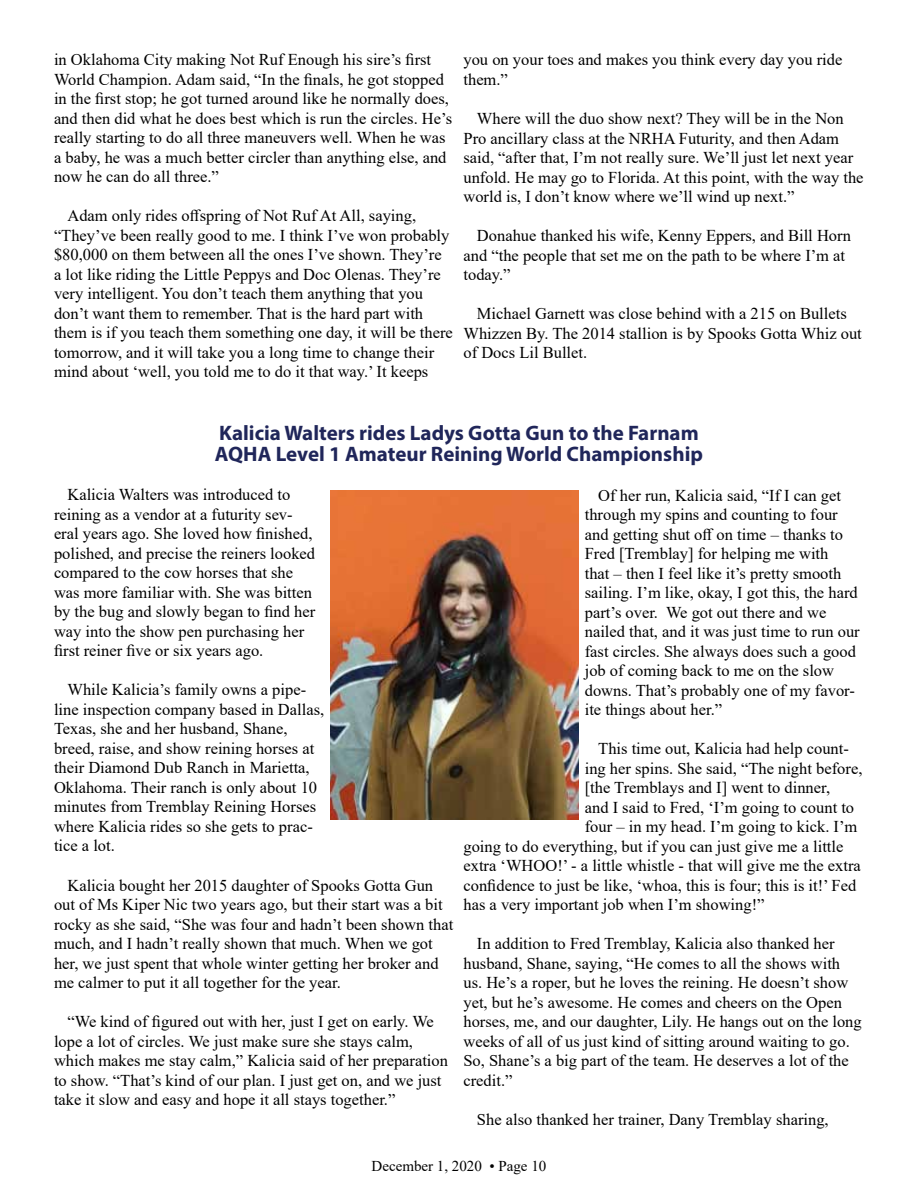
<style>
.page{position:relative;width:918px;height:1188px;background:#fff}
.page>*{position:absolute;margin:0;border:0;box-sizing:border-box;transform-origin:0 0}
.t1{font:700 21px/21px "Myriad Pro";color:#20265a}
.t2{font:16.5px/19.5px "Times New Roman";color:#000}
.t3{font:15px "Times New Roman";color:#000}
</style>
<div class="page">
<img style="left:331px;top:490px;width:247px;height:330px">
<p class="t2" style="left:54px;top:50px;width:400px">in Oklahoma City making Not Ruf Enough his sire’s first World Champion. Adam said, “In the finals, he got stopped in the first stop; he got turned around like he normally does, and then did what he does best which is run the circles. He’s really starting to do all three maneuvers well. When he was a baby, he was a much better circler than anything else, and now he can do all three.”</p>
<p class="t2" style="left:54px;top:206px;width:400px;text-indent:13px">Adam only rides offspring of Not Ruf At All, saying, “They’ve been really good to me. I think I’ve won probably $80,000 on them between all the ones I’ve shown. They’re a lot like riding the Little Peppys and Doc Olenas. They’re very intelligent. You don’t teach them anything that you don’t want them to remember. That is the hard part with them is if you teach them something one day, it will be there tomorrow, and it will take you a long time to change their mind about ‘well, you told me to do it that way.’ It keeps</p>
<p class="t2" style="left:463px;top:50px;width:380px">you on your toes and makes you think every day you ride them.”</p>
<p class="t2" style="left:463px;top:108px;width:402px;text-indent:13px">Where will the duo show next? They will be in the Non Pro ancillary class at the NRHA Futurity, and then Adam said, “after that, I’m not really sure. We’ll just let next year unfold. He may go to Florida. At this point, with the way the world is, I don’t know where we’ll wind up next.”</p>
<p class="t2" style="left:463px;top:225px;width:389px;text-indent:13px">Donahue thanked his wife, Kenny Eppers, and Bill Horn and “the people that set me on the path to be where I’m at today.”</p>
<p class="t2" style="left:463px;top:303px;width:400px;text-indent:13px">Michael Garnett was close behind with a 215 on Bullets<br>Whizzen By. The 2014 stallion is by Spooks Gotta Whiz out of Docs Lil Bullet.</p>
<p class="t1" style="left:215px;top:422px;width:489px">Kalicia Walters rides Ladys Gotta Gun to the Farnam<br>AQHA Level 1 Amateur Reining World Championship</p>
<p class="t2" style="left:54px;top:485px;width:263px;text-indent:13px">Kalicia Walters was introduced to reining as a vendor at a futurity sev&shy;eral years ago. She loved how finished, polished, and precise the reiners looked compared to the cow horses that she was more familiar with. She was bitten by the bug and slowly began to find her way into the show pen purchasing her first reiner five or six years ago.</p>
<p class="t2" style="left:54px;top:680px;width:272px;text-indent:13px">While Kalicia’s family owns a pipe&shy;line inspection company based in Dallas, Texas, she and her husband, Shane, breed, raise, and show reining horses at their Diamond Dub Ranch in Marietta, Oklahoma. Their ranch is only about 10 minutes from Tremblay Reining Horses where Kalicia rides so she gets to prac&shy;tice a lot.</p>
<p class="t2" style="left:54px;top:875px;width:401px;text-indent:13px">Kalicia bought her 2015 daughter of Spooks Gotta Gun out of Ms Kiper Nic two years ago, but their start was a bit rocky as she said, “She was four and hadn’t been shown that much, and I hadn’t really shown that much. When we got her, we just spent that whole winter getting her broker and me calmer to put it all together for the year.</p>
<p class="t2" style="left:54px;top:1011px;width:396px;text-indent:13px">“We kind of figured out with her, just I get on early. We lope a lot of circles. We just make sure she stays calm, which makes me stay calm,” Kalicia said of her preparation to show. “That’s kind of our plan. I just get on, and we just take it slow and easy and hope it all stays together.”</p>
<p class="t2" style="left:585px;top:485px;width:276px;text-indent:13px">Of her run, Kalicia said, “If I can get through my spins and counting to four and getting shut off on time – thanks to Fred [Tremblay] for helping me with<br>that – then I feel like it’s pretty smooth sailing. I’m like, okay, I got this, the hard part’s over. We got out there and we nailed that, and it was just time to run our fast circles. She always does such a good job of coming back to me on the slow downs. That’s probably one of my favor&shy;ite things about her.”</p>
<p class="t2" style="left:598px;top:738px;width:252px">This time out, Kalicia had help count-</p>
<p class="t2" style="left:585px;top:758px;width:279px">ing her spins. She said, “The night before,</p>
<p class="t2" style="left:585px;top:777px;width:247px">[the Tremblays and I] went to dinner,</p>
<p class="t2" style="left:585px;top:797px;width:271px">and I said to Fred, ‘I’m going to count to</p>
<p class="t2" style="left:585px;top:816px;width:274px">four – in my head. I’m going to kick. I’m</p>
<p class="t2" style="left:463px;top:836px;width:381px">going to do everything, but if you can just give me a little</p>
<p class="t2" style="left:463px;top:855px;width:399px">extra ‘WHOO!’ - a little whistle - that will give me the extra</p>
<p class="t2" style="left:463px;top:875px;width:394px">confidence to just be like, ‘whoa, this is four; this is it!’ Fed</p>
<p class="t2" style="left:463px;top:894px;width:303px">has a very important job when I’m showing!”</p>
<p class="t2" style="left:463px;top:933px;width:400px;text-indent:13px">In addition to Fred Tremblay, Kalicia also thanked her husband, Shane, saying, “He comes to all the shows with us. He’s a roper, but he loves the reining. He doesn’t show yet, but he’s awesome. He comes and cheers on the Open horses, me, and our daughter, Lily. He hangs out on the long weeks of all of us just kind of sitting around waiting to go.<br>So, Shane’s a big part of the team. He deserves a lot of the credit.”</p>
<p class="t2" style="left:477px;top:1109px;width:353px">She also thanked her trainer, Dany Tremblay sharing,</p>
<p class="t3" style="left:372px;top:1156px;width:176px">December 1, 2020 • Page 10</p>
</div>
